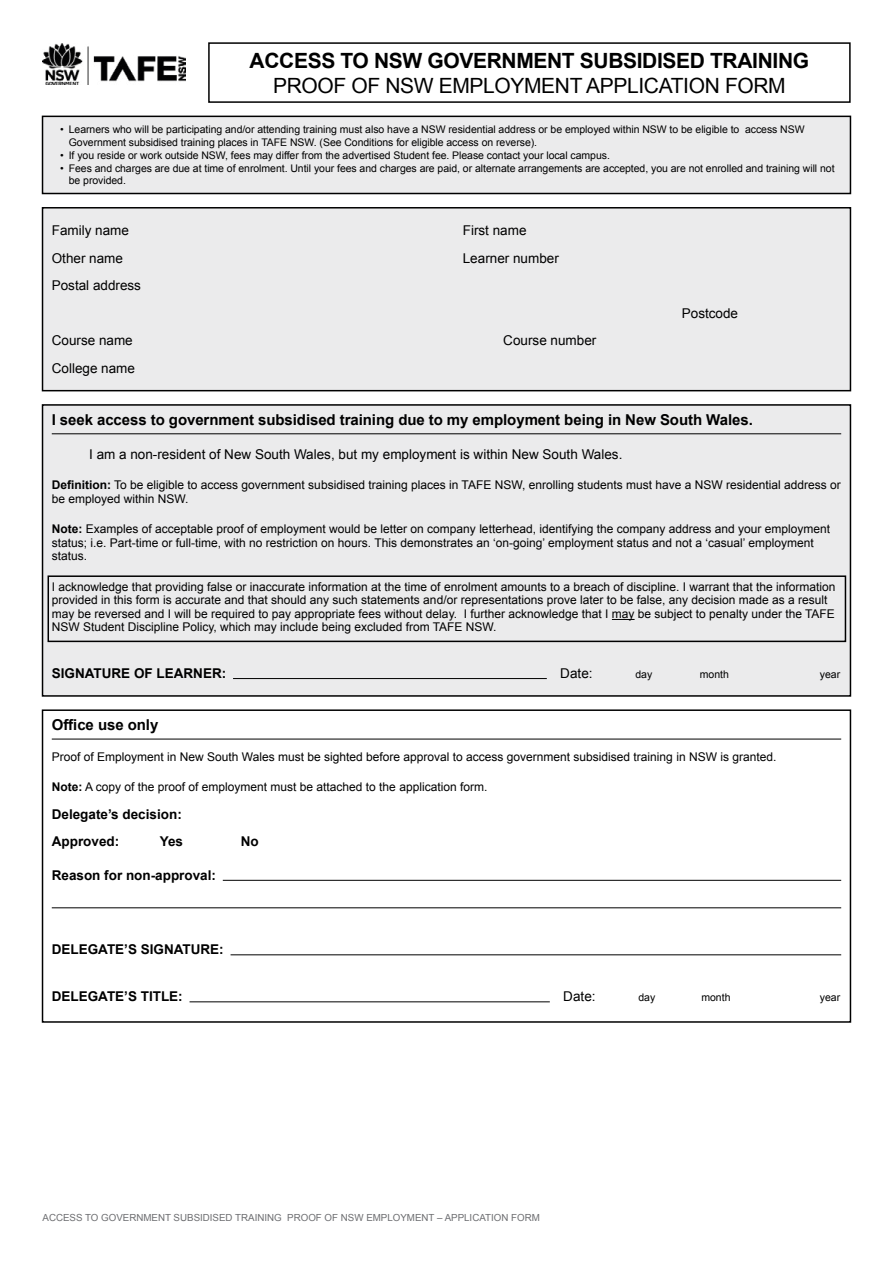
<style>
.page{position:relative;width:893px;height:1263px;background:#fff}
.page>*{position:absolute;margin:0;border:0;box-sizing:border-box;transform-origin:0 0}
.t1{font:700 21px "Arial";letter-spacing:-.015em;color:#000}
.t2{font:21px "Arial";letter-spacing:-.015em;color:#000}
.t3{font:700 15px "Arial";letter-spacing:-.005em;color:#000}
.Form_Fields_-_50_50{font:13.5px "Arial";color:#000}
.Form_Fields{font:13.5px "Arial";color:#000}
.Signature_fields{font:700 13.5px "Arial";color:#000}
.Form_Fields-2{font:700 13.5px "Arial";color:#000}
.Signature_fields-2{font:13.5px "Arial";color:#000}
.t4{font:12px/13.5px "Arial";color:#000}
.Signature_fields-3{font:10.5px/12.8px "Arial";letter-spacing:-.005em;color:#000}
.t5{font:9.75px "Arial";color:#6d6e71}
.s1{font-weight:700}
</style>
<div class="page">
<img style="left:43px;top:43px;width:142px;height:41px">
<div style="left:43px;top:116px;width:807px;height:77px;background:#ebebec"></div>
<div style="left:42px;top:116px;width:809px;height:78px;border:2px solid #000"></div>
<div style="left:208px;top:42px;width:643px;height:61px;border:2px solid #000"></div>
<div style="left:43px;top:208px;width:807px;height:183px;background:#ebebec"></div>
<div style="left:42px;top:207px;width:809px;height:184px;border:2px solid #000"></div>
<div style="left:43px;top:405px;width:807px;height:291px;background:#ebebec"></div>
<hr style="left:52px;top:433px;width:789px;height:1px;background:#000">
<svg style="left:612px;top:619px;width:23px;height:1px"></svg>
<hr style="left:233px;top:678px;width:314px;height:1px;background:#000">
<div style="left:42px;top:404px;width:809px;height:293px;border:2px solid #000"></div>
<hr style="left:52px;top:739px;width:789px;height:1px;background:#000">
<hr style="left:223px;top:880px;width:618px;height:1px;background:#000">
<hr style="left:52px;top:907px;width:789px;height:1px;background:#000">
<hr style="left:231px;top:954px;width:610px;height:1px;background:#000">
<hr style="left:190px;top:1001px;width:360px;height:1px;background:#000">
<div style="left:42px;top:709px;width:809px;height:314px;border:2px solid #000"></div>
<div style="left:48px;top:575px;width:798px;height:67px;border:2px solid #000"></div>
<h1 class="t1" style="left:250px;top:46px;width:561px">ACCESS TO NSW GOVERNMENT SUBSIDISED TRAINING</h1>
<h1 class="t2" style="left:273px;top:72px;width:514px">PROOF OF NSW EMPLOYMENT APPLICATION FORM</h1>
<p class="Signature_fields-3" style="left:69px;top:123px;width:737px;text-indent:-9px">• Learners who will be participating and/or attending training must also have a NSW residential address or be employed within NSW to be eligible to access NSW<br>Government subsidised training places in TAFE NSW. (See Conditions for eligible access on reverse).</p>
<p class="Signature_fields-3" style="left:60px;top:149px;width:551px">• If you reside or work outside NSW, fees may differ from the advertised Student fee. Please contact your local campus.</p>
<p class="Signature_fields-3" style="left:69px;top:162px;width:767px;text-indent:-9px">• Fees and charges are due at time of enrolment. Until your fees and charges are paid, or alternate arrangements are accepted, you are not enrolled and training will not be provided.</p>
<p class="Form_Fields_-_50_50" style="left:52px;top:222px;width:79px">Family name</p>
<p class="Form_Fields_-_50_50" style="left:463px;top:222px;width:65px">First name</p>
<p class="Form_Fields_-_50_50" style="left:52px;top:249px;width:73px">Other name</p>
<p class="Form_Fields_-_50_50" style="left:463px;top:249px;width:98px">Learner number</p>
<p class="Form_Fields" style="left:52px;top:277px;width:91px">Postal address</p>
<p class="Form_Fields_-_50_50" style="left:682px;top:304px;width:58px">Postcode</p>
<p class="Form_Fields_-_50_50" style="left:52px;top:332px;width:83px">Course name</p>
<p class="Form_Fields_-_50_50" style="left:503px;top:332px;width:95px">Course number</p>
<p class="Form_Fields_-_50_50" style="left:52px;top:359px;width:85px">College name</p>
<h2 class="t3" style="left:52px;top:410px;width:703px">I seek access to government subsidised training due to my employment being in New South Wales.</h2>
<p class="Form_Fields" style="left:89px;top:445px;width:535px">I am a non-resident of New South Wales, but my employment is within New South Wales.</p>
<p class="t4" style="left:52px;top:478px;width:790px"><span class="s1">Definition:</span> To be eligible to access government subsidised training places in TAFE NSW, enrolling students must have a NSW residential address or be employed within NSW.</p>
<p class="t4" style="left:52px;top:522px;width:780px"><span class="s1">Note:</span> Examples of acceptable proof of employment would be letter on company letterhead, identifying the company address and your employment status; i.e. Part-time or full-time, with no restriction on hours. This demonstrates an ‘on-going’ employment status and not a ‘casual’ employment status.</p>
<p class="t4" style="left:52px;top:580px;width:785px">I acknowledge that providing false or inaccurate information at the time of enrolment amounts to a breach of discipline. I warrant that the information provided in this form is accurate and that should any such statements and/or representations prove later to be false, any decision made as a result may be reversed and I will be required to pay appropriate fees without delay. I further acknowledge that I may be subject to penalty under the TAFE NSW Student Discipline Policy, which may include being excluded from TAFE NSW.</p>
<p class="Signature_fields" style="left:52px;top:664px;width:176px">SIGNATURE OF LEARNER:</p>
<p class="Signature_fields-2" style="left:560px;top:665px;width:34px">Date:</p>
<p class="Signature_fields-3" style="left:635px;top:668px;width:18px">day</p>
<p class="Signature_fields-3" style="left:700px;top:668px;width:31px">month</p>
<p class="Signature_fields-3" style="left:820px;top:668px;width:22px">year</p>
<h2 class="t3" style="left:52px;top:715px;width:108px">Office use only</h2>
<p class="t4" style="left:52px;top:750px;width:726px">Proof of Employment in New South Wales must be sighted before approval to access government subsidised training in NSW is granted.</p>
<p class="t4" style="left:52px;top:780px;width:437px"><span class="s1">Note:</span> A copy of the proof of employment must be attached to the application form.</p>
<p class="Form_Fields-2" style="left:52px;top:805px;width:132px">Delegate’s decision:</p>
<p class="Form_Fields-2" style="left:52px;top:833px;width:69px">Approved:</p>
<p class="Form_Fields-2" style="left:160px;top:833px;width:25px">Yes</p>
<p class="Form_Fields-2" style="left:241px;top:833px;width:19px">No</p>
<p class="Form_Fields-2" style="left:52px;top:866px;width:166px">Reason for non-approval:</p>
<p class="Signature_fields" style="left:52px;top:941px;width:174px">DELEGATE’S SIGNATURE:</p>
<p class="Signature_fields" style="left:52px;top:988px;width:133px">DELEGATE’S TITLE:</p>
<p class="Signature_fields-2" style="left:563px;top:988px;width:34px">Date:</p>
<p class="Signature_fields-3" style="left:638px;top:991px;width:18px">day</p>
<p class="Signature_fields-3" style="left:701px;top:991px;width:31px">month</p>
<p class="Signature_fields-3" style="left:820px;top:991px;width:22px">year</p>
<p class="t5" style="left:43px;top:1211px;width:499px">ACCESS TO GOVERNMENT SUBSIDISED TRAINING PROOF OF NSW EMPLOYMENT – APPLICATION FORM</p>
</div>
